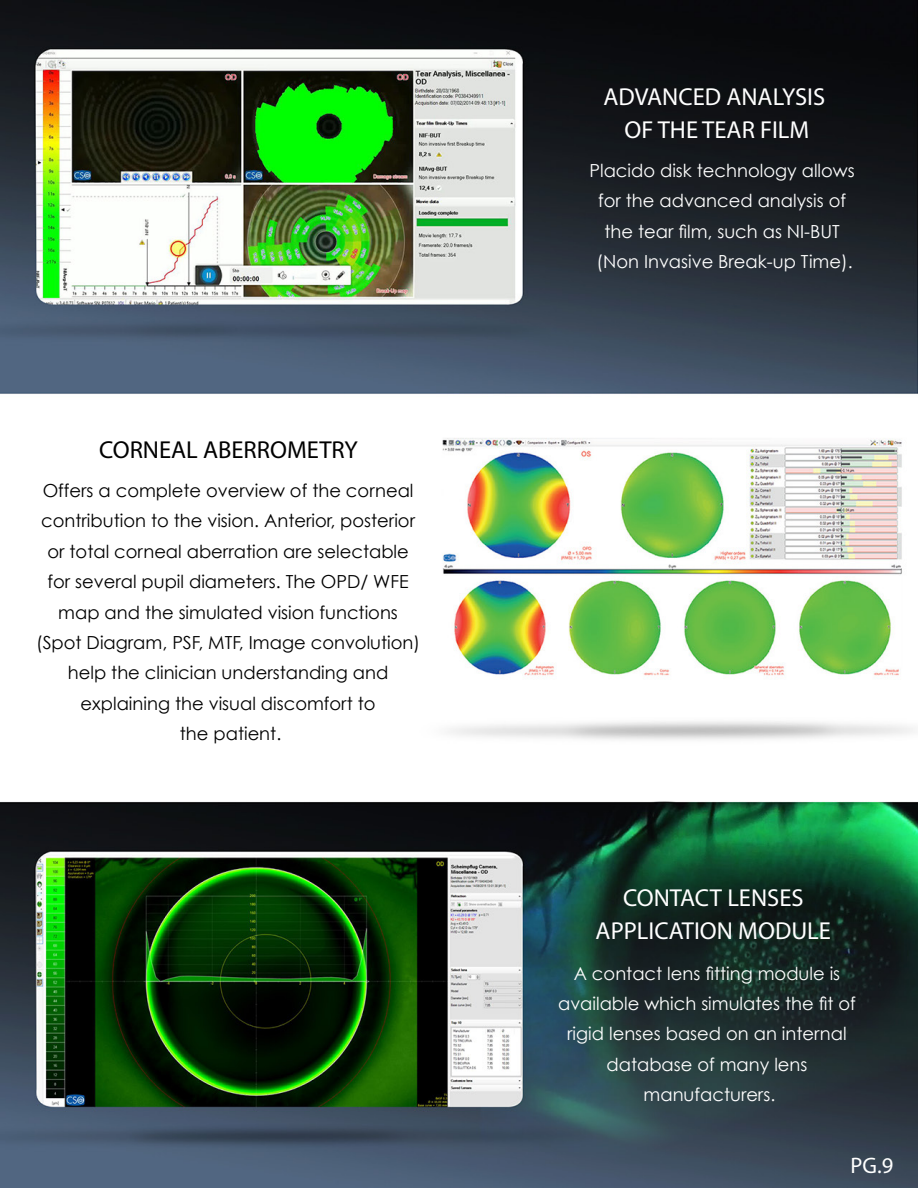
<style>
.page{position:relative;width:918px;height:1188px;background:#fff}
.page>*{position:absolute;margin:0;border:0;box-sizing:border-box;transform-origin:0 0}
.t1{font:24.6px/33.6px "Myriad Pro";color:#fff;text-align:center}
.t2{font:24.6px "Myriad Pro";color:#000}
.t3{font:22.5px "Myriad Pro";color:#fff}
.t4{font:18px/30.5px "Century Gothic";color:#000;text-align:center}
.t5{font:18px/30.5px "Century Gothic";color:#fff;text-align:center}
</style>
<div class="page">
<img style="left:0;top:0;width:918px;height:1188px">
<h1 class="t2" style="left:99px;top:434px;width:260px">CORNEAL ABERROMETRY</h1>
<p class="t4" style="left:36px;top:475px;width:386px">Offers a complete overview of the corneal contribution to the vision. Anterior, posterior or total corneal aberration are selectable for several pupil diameters. The OPD/ WFE map and the simulated vision functions (Spot Diagram, PSF, MTF, Image convolution) help the clinician understanding and explaining the visual discomfort to<br>the patient.</p>
<h1 class="t1" style="left:603px;top:79px;width:223px">ADVANCED ANALYSIS<br>OF THE TEAR FILM</h1>
<p class="t5" style="left:589px;top:155px;width:267px">Placido disk technology allows for the advanced analysis of the tear film, such as NI-BUT (Non Invasive Break-up Time).</p>
<h1 class="t1" style="left:596px;top:880px;width:237px">CONTACT LENSES<br>APPLICATION MODULE</h1>
<p class="t5" style="left:558px;top:958px;width:299px">A contact lens fitting module is available which simulates the fit of rigid lenses based on an internal database of many lens manufacturers.</p>
<p class="t3" style="left:851px;top:1152px;width:44px">PG.9</p>
</div>
